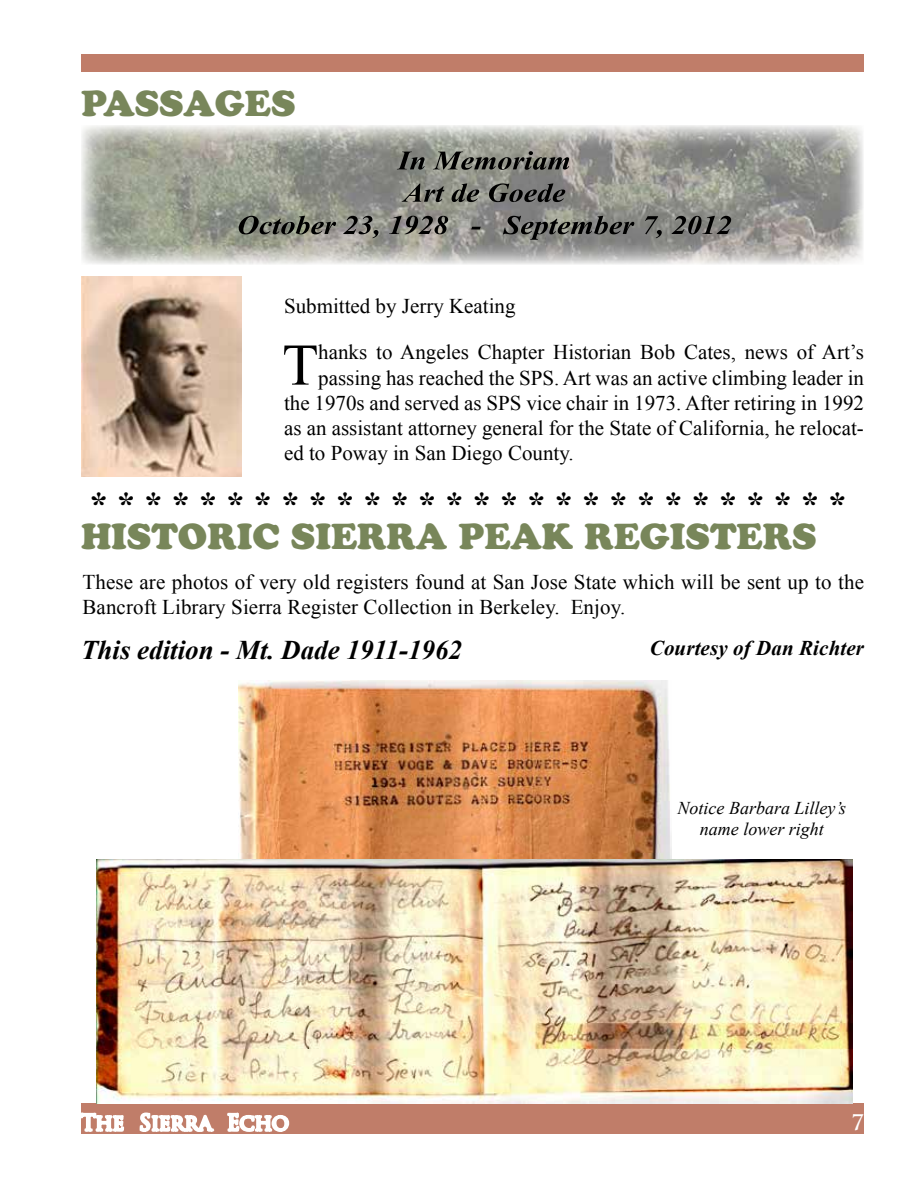
<style>
.page{position:relative;width:918px;height:1188px;background:#fff}
.page>*{position:absolute;margin:0;border:0;box-sizing:border-box;transform-origin:0 0}
.t1{font:59.1px "Times New Roman";color:#000}
.t2{font:36px "Cooper Black Std";color:#78865a}
.t3{font:italic 700 36px "Times New Roman";color:#000}
.t4{font:italic 700 27px "Times New Roman";color:#000}
.t5{font:21px/25.2px "Times New Roman";color:#000}
.t6{font:italic 700 21px "Times New Roman";letter-spacing:.005em;color:#000}
.t7{font:700 21px "Trajan Pro";color:#fff}
.t8{font:italic 18px/21.6px "Times New Roman";color:#000;text-align:center}
</style>
<div class="page">
<div style="left:81px;top:1104px;width:783px;height:30px;background:#c07d69"></div>
<svg style="left:81px;top:1103px;width:43px;height:29px"></svg>
<svg style="left:139px;top:1112px;width:76px;height:20px"></svg>
<svg style="left:227px;top:1112px;width:63px;height:20px"></svg>
<div style="left:81px;top:54px;width:783px;height:17px;background:#c07d69"></div>
<img style="left:81px;top:125px;width:782px;height:140px">
<svg style="left:239px;top:216px;width:492px;height:24px;background:#72726c"></svg>
<svg style="left:402px;top:183px;width:163px;height:19px;background:#646460"></svg>
<svg style="left:397px;top:151px;width:172px;height:19px;background:#656660"></svg>
<img style="left:81px;top:277px;width:161px;height:199px">
<img style="left:239px;top:680px;width:433px;height:180px">
<img style="left:96px;top:860px;width:756px;height:244px">
<h2 class="t2" style="left:81px;top:82px;width:216px">PASSAGES</h2>
<p class="t5" style="left:284px;top:293px;width:233px">Submitted by Jerry Keating</p>
<h1 class="t1" style="left:282px;top:325px;width:38px">T</h1>
<p class="t5" style="left:318px;top:339px;width:547px">hanks to Angeles Chapter Historian Bob Cates, news of Art’s</p>
<p class="t5" style="left:318px;top:365px;width:547px">passing has reached the SPS. Art was an active climbing leader in</p>
<p class="t5" style="left:284px;top:390px;width:581px">the 1970s and served as SPS vice chair in 1973. After retiring in 1992</p>
<p class="t5" style="left:284px;top:415px;width:581px">as an assistant attorney general for the State of California, he relocat-</p>
<p class="t5" style="left:284px;top:440px;width:291px">ed to Poway in San Diego County.</p>
<h2 class="t3" style="left:87px;top:480px;width:758px">* * * * * * * * * * * * * * * * * * * * * * * * * * * *</h2>
<h2 class="t2" style="left:81px;top:515px;width:737px">HISTORIC SIERRA PEAK REGISTERS</h2>
<p class="t5" style="left:82px;top:569px;width:783px">These are photos of very old registers found at San Jose State which will be sent up to the<br>Bancroft Library Sierra Register Collection in Berkeley. Enjoy.</p>
<p class="t6" style="left:650px;top:634px;width:216px">Courtesy of Dan Richter</p>
<p class="t4" style="left:81px;top:632px;width:383px">This edition - Mt. Dade 1911-1962</p>
<p class="t8" style="left:678px;top:797px;width:170px">Notice Barbara Lilley’s name lower right</p>
<p class="t7" style="left:851px;top:1109px;width:14px">7</p>
</div>
